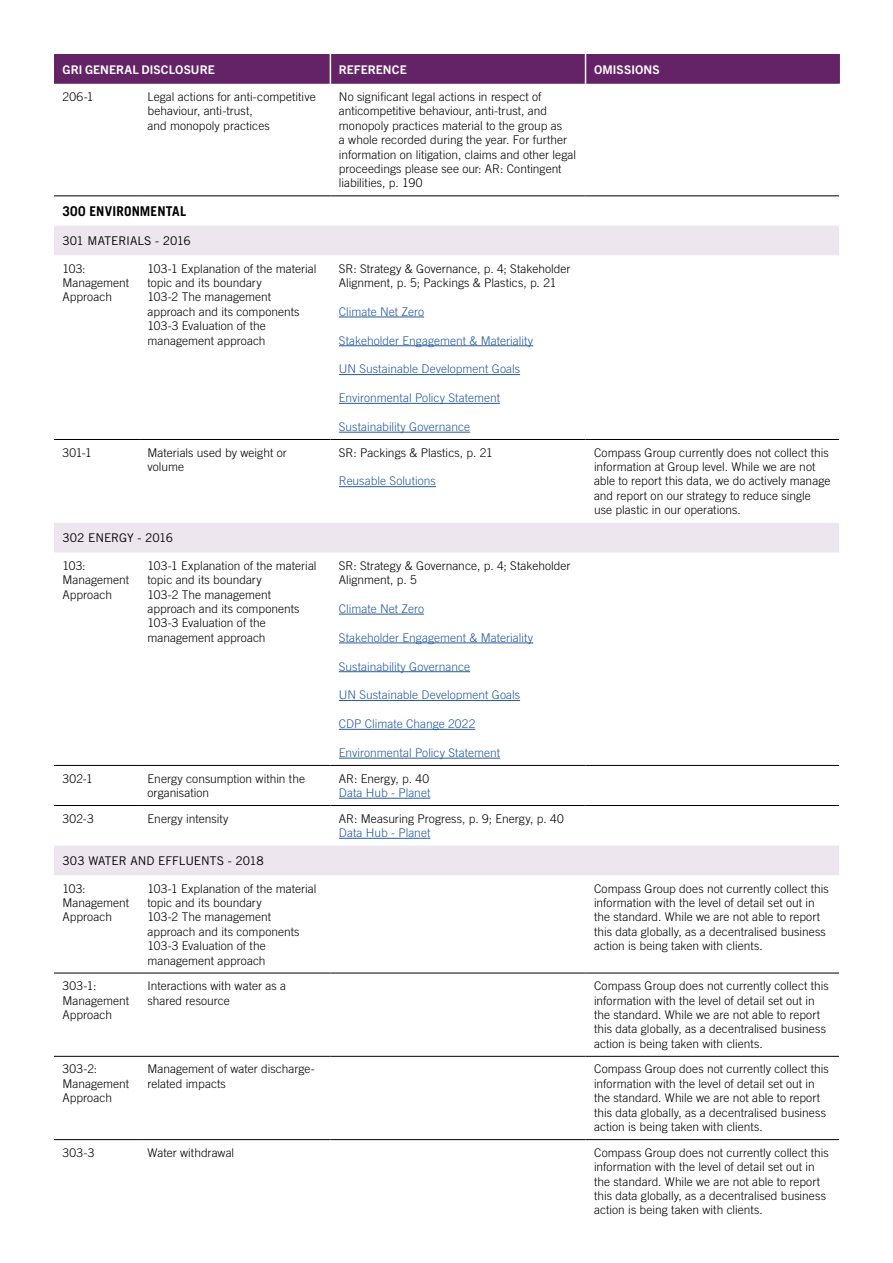
<style>
.page{position:relative;width:893px;height:1263px;background:#fff}
.page>*{position:absolute;margin:0;border:0;box-sizing:border-box;transform-origin:0 0}
.t1{font:700 13.5px "Trade Gothic LT Std";letter-spacing:.01em;color:#000}
.t2{font:300 12px/14.4px "Trade Gothic LT Std";letter-spacing:.005em;color:#000}
.t3{font:300 12px "Trade Gothic LT Std";color:#275b9b}
.t4{font:12px "Trade Gothic LT Std";letter-spacing:-.005em;color:#000}
.t5{font:700 12px "Trade Gothic Next LT Pro";letter-spacing:.01em;color:#fff}
</style>
<div class="page">
<div style="left:54px;top:54px;width:786px;height:30px;background:#642367"></div>
<svg style="left:54px;top:226px;width:785px;height:649px"></svg>
<hr style="left:54px;top:196px;width:85px;height:1px;background:#000">
<hr style="left:139px;top:196px;width:191px;height:1px;background:#000">
<hr style="left:330px;top:196px;width:255px;height:1px;background:#000">
<hr style="left:585px;top:196px;width:254px;height:1px;background:#000">
<hr style="left:54px;top:439px;width:85px;height:1px;background:#000">
<hr style="left:139px;top:439px;width:191px;height:1px;background:#000">
<hr style="left:330px;top:439px;width:255px;height:1px;background:#000">
<hr style="left:585px;top:439px;width:254px;height:1px;background:#000">
<hr style="left:54px;top:765px;width:85px;height:1px;background:#000">
<hr style="left:139px;top:765px;width:191px;height:1px;background:#000">
<hr style="left:330px;top:765px;width:255px;height:1px;background:#000">
<hr style="left:585px;top:765px;width:254px;height:1px;background:#000">
<hr style="left:54px;top:805px;width:85px;height:1px;background:#000">
<hr style="left:139px;top:805px;width:191px;height:1px;background:#000">
<hr style="left:330px;top:805px;width:255px;height:1px;background:#000">
<hr style="left:585px;top:805px;width:254px;height:1px;background:#000">
<hr style="left:54px;top:973px;width:85px;height:1px;background:#000">
<hr style="left:139px;top:973px;width:191px;height:1px;background:#000">
<hr style="left:330px;top:973px;width:255px;height:1px;background:#000">
<hr style="left:585px;top:973px;width:254px;height:1px;background:#000">
<hr style="left:54px;top:1056px;width:85px;height:1px;background:#000">
<hr style="left:139px;top:1056px;width:191px;height:1px;background:#000">
<hr style="left:330px;top:1056px;width:255px;height:1px;background:#000">
<hr style="left:585px;top:1056px;width:254px;height:1px;background:#000">
<hr style="left:54px;top:1139px;width:85px;height:1px;background:#000">
<hr style="left:139px;top:1139px;width:191px;height:1px;background:#000">
<hr style="left:330px;top:1139px;width:255px;height:1px;background:#000">
<hr style="left:585px;top:1139px;width:254px;height:1px;background:#000">
<hr style="left:330px;top:54px;width:1px;height:30px;background:#fff">
<hr style="left:585px;top:54px;width:1px;height:30px;background:#fff">
<hr style="left:339px;top:317px;width:85px;height:1px;background:#275b9b">
<hr style="left:339px;top:345px;width:194px;height:1px;background:#275b9b">
<hr style="left:339px;top:374px;width:181px;height:1px;background:#275b9b">
<hr style="left:339px;top:403px;width:161px;height:1px;background:#275b9b">
<hr style="left:339px;top:432px;width:131px;height:1px;background:#275b9b">
<hr style="left:339px;top:486px;width:97px;height:1px;background:#275b9b">
<hr style="left:339px;top:614px;width:85px;height:1px;background:#275b9b">
<hr style="left:339px;top:643px;width:194px;height:1px;background:#275b9b">
<hr style="left:339px;top:671px;width:131px;height:1px;background:#275b9b">
<hr style="left:339px;top:700px;width:181px;height:1px;background:#275b9b">
<hr style="left:339px;top:729px;width:136px;height:1px;background:#275b9b">
<hr style="left:339px;top:758px;width:161px;height:1px;background:#275b9b">
<hr style="left:339px;top:798px;width:91px;height:1px;background:#275b9b">
<hr style="left:339px;top:838px;width:91px;height:1px;background:#275b9b">
<p class="t5" style="left:63px;top:61px;width:154px">GRI GENERAL DISCLOSURE</p>
<p class="t5" style="left:339px;top:61px;width:69px">REFERENCE</p>
<p class="t5" style="left:594px;top:61px;width:67px">OMISSIONS</p>
<p class="t2" style="left:63px;top:89px;width:33px">206-1</p>
<p class="t2" style="left:148px;top:89px;width:170px">Legal actions for anti-competitive behaviour, anti-trust,<br>and monopoly practices</p>
<p class="t2" style="left:339px;top:89px;width:239px">No significant legal actions in respect of anticompetitive behaviour, anti-trust, and monopoly practices material to the group as<br>a whole recorded during the year. For further information on litigation, claims and other legal proceedings please see our: AR: Contingent liabilities, p. 190</p>
<p class="t1" style="left:63px;top:202px;width:125px">300 ENVIRONMENTAL</p>
<p class="t4" style="left:63px;top:233px;width:130px">301 MATERIALS - 2016</p>
<p class="t2" style="left:63px;top:261px;width:68px">103:<br>Management<br>Approach</p>
<p class="t2" style="left:148px;top:261px;width:170px">103-1 Explanation of the material topic and its boundary<br>103-2 The management approach and its components<br>103-3 Evaluation of the management approach</p>
<p class="t2" style="left:339px;top:261px;width:233px">SR: Strategy &amp; Governance, p. 4; Stakeholder<br>Alignment, p. 5; Packings &amp; Plastics, p. 21</p>
<p class="t3" style="left:339px;top:304px;width:87px">Climate Net Zero</p>
<p class="t3" style="left:339px;top:333px;width:196px">Stakeholder Engagement &amp; Materiality</p>
<p class="t3" style="left:339px;top:362px;width:183px">UN Sustainable Development Goals</p>
<p class="t3" style="left:339px;top:391px;width:163px">Environmental Policy Statement</p>
<p class="t3" style="left:339px;top:420px;width:133px">Sustainability Governance</p>
<p class="t2" style="left:62px;top:445px;width:31px">301-1</p>
<p class="t2" style="left:148px;top:445px;width:141px">Materials used by weight or volume</p>
<p class="t2" style="left:339px;top:445px;width:155px">SR: Packings &amp; Plastics, p. 21</p>
<p class="t3" style="left:339px;top:474px;width:98px">Reusable Solutions</p>
<p class="t4" style="left:63px;top:530px;width:112px">302 ENERGY - 2016</p>
<p class="t2" style="left:63px;top:558px;width:68px">103:<br>Management<br>Approach</p>
<p class="t2" style="left:148px;top:558px;width:170px">103-1 Explanation of the material topic and its boundary<br>103-2 The management approach and its components<br>103-3 Evaluation of the management approach</p>
<p class="t2" style="left:339px;top:558px;width:233px">SR: Strategy &amp; Governance, p. 4; Stakeholder<br>Alignment, p. 5</p>
<p class="t3" style="left:339px;top:601px;width:87px">Climate Net Zero</p>
<p class="t3" style="left:339px;top:630px;width:196px">Stakeholder Engagement &amp; Materiality</p>
<p class="t3" style="left:339px;top:659px;width:133px">Sustainability Governance</p>
<p class="t3" style="left:339px;top:688px;width:183px">UN Sustainable Development Goals</p>
<p class="t3" style="left:339px;top:717px;width:138px">CDP Climate Change 2022</p>
<p class="t3" style="left:339px;top:745px;width:163px">Environmental Policy Statement</p>
<p class="t2" style="left:63px;top:771px;width:32px">302-1</p>
<p class="t2" style="left:148px;top:771px;width:159px">Energy consumption within the organisation</p>
<p class="t2" style="left:339px;top:771px;width:92px">AR: Energy, p. 40</p>
<p class="t3" style="left:339px;top:786px;width:93px">Data Hub - Planet</p>
<p class="t2" style="left:594px;top:445px;width:238px">Compass Group currently does not collect this information at Group level. While we are not able to report this data, we do actively manage and report on our strategy to reduce single use plastic in our operations.</p>
<p class="t2" style="left:62px;top:811px;width:33px">302-3</p>
<p class="t2" style="left:148px;top:811px;width:82px">Energy intensity</p>
<p class="t2" style="left:339px;top:811px;width:226px">AR: Measuring Progress, p. 9; Energy, p. 40</p>
<p class="t3" style="left:339px;top:826px;width:93px">Data Hub - Planet</p>
<p class="t4" style="left:62px;top:853px;width:203px">303 WATER AND EFFLUENTS - 2018</p>
<p class="t2" style="left:62px;top:881px;width:68px">103:<br>Management<br>Approach</p>
<p class="t2" style="left:148px;top:881px;width:170px">103-1 Explanation of the material topic and its boundary<br>103-2 The management approach and its components<br>103-3 Evaluation of the management approach</p>
<p class="t2" style="left:594px;top:881px;width:236px">Compass Group does not currently collect this information with the level of detail set out in the standard. While we are not able to report this data globally, as a decentralised business action is being taken with clients.</p>
<p class="t2" style="left:63px;top:978px;width:68px">303-1:<br>Management<br>Approach</p>
<p class="t2" style="left:148px;top:978px;width:140px">Interactions with water as a shared resource</p>
<p class="t2" style="left:594px;top:978px;width:236px">Compass Group does not currently collect this information with the level of detail set out in the standard. While we are not able to report this data globally, as a decentralised business action is being taken with clients.</p>
<p class="t2" style="left:63px;top:1062px;width:68px">303-2:<br>Management<br>Approach</p>
<p class="t2" style="left:148px;top:1062px;width:169px">Management of water discharge&shy;related impacts</p>
<p class="t2" style="left:594px;top:1062px;width:236px">Compass Group does not currently collect this information with the level of detail set out in the standard. While we are not able to report this data globally, as a decentralised business action is being taken with clients.</p>
<p class="t2" style="left:63px;top:1145px;width:33px">303-3</p>
<p class="t2" style="left:148px;top:1145px;width:88px">Water withdrawal</p>
<p class="t2" style="left:594px;top:1145px;width:236px">Compass Group does not currently collect this information with the level of detail set out in the standard. While we are not able to report this data globally, as a decentralised business action is being taken with clients.</p>
</div>
